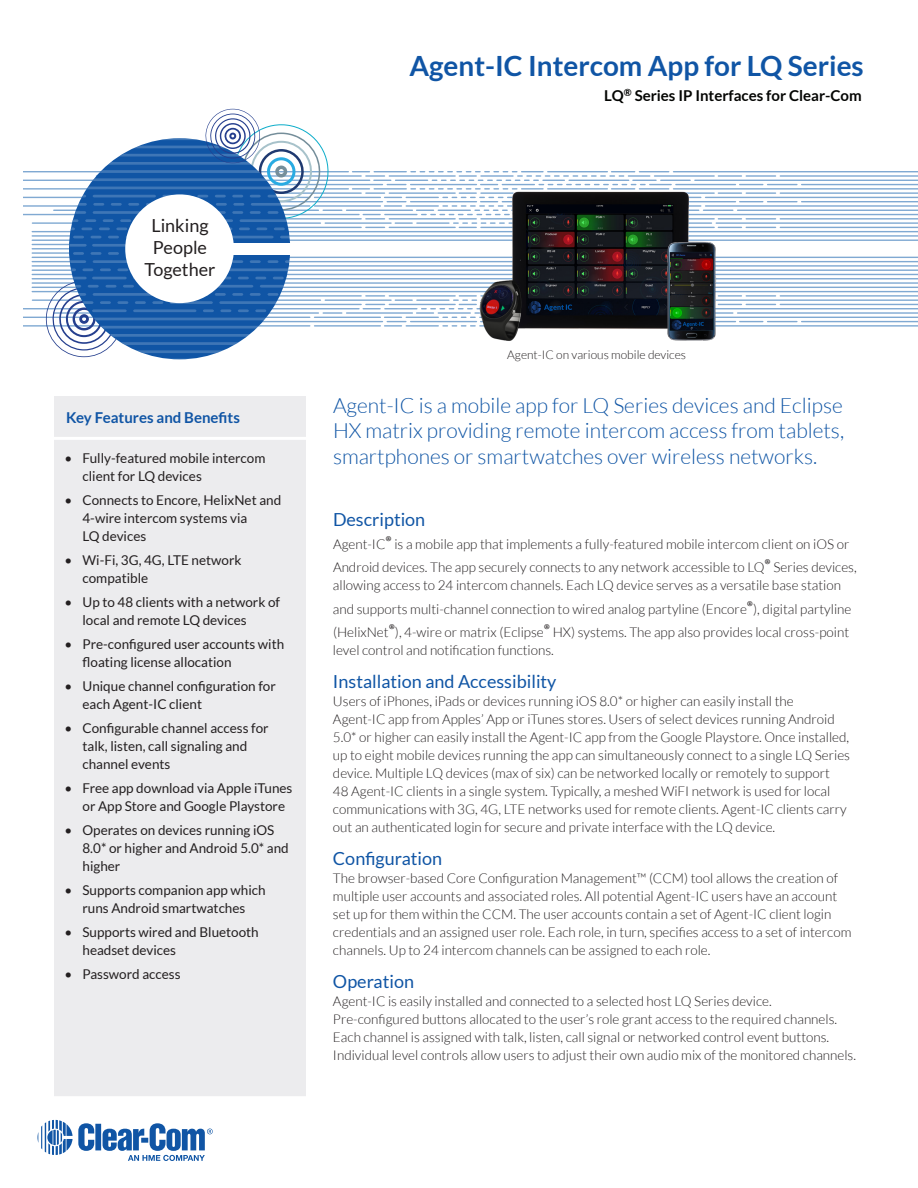
<style>
.page{position:relative;width:918px;height:1188px;background:#fff}
.page>*{position:absolute;margin:0;border:0;box-sizing:border-box;transform-origin:0 0}
.t1{font:700 27.9px "Lato";color:#1055a5}
.t2{font:300 21px/25.5px "Lato";color:#1055a5;text-align:justify}
.t3{font:18px "Lato";color:#1055a5}
.t4{font:18px/21.6px "Lato";color:#231f20;text-align:center}
.t5{font:700 15px "Lato";color:#040503}
.t6{font:700 15px "Lato";color:#1055a5}
.t7{font:300 13.5px/18px "Lato";color:#231f20}
.t8{font:13.5px/18px "Lato";color:#231f20}
.t9{font:300 12px "Lato";color:#231f20}
.s1{font-family:"Minion Pro";font-weight:400;font-size:19.5px}
</style>
<div class="page">
<svg style="left:37px;top:1120px;width:176px;height:41px"></svg>
<svg style="left:23px;top:109px;width:895px;height:251px"></svg>
<div style="left:54px;top:396px;width:252px;height:700px;background:#ececee"></div>
<hr style="left:54px;top:437px;width:252px;height:3px;background:#fff">
<img style="left:509px;top:189px;width:183px;height:142px">
<img style="left:665px;top:241px;width:53px;height:101px">
<img style="left:479px;top:280px;width:44px;height:62px">
<h1 class="t1" style="left:409px;top:50px;width:456px">Agent-IC Intercom App for LQ Series</h1>
<p class="t5" style="left:604px;top:87px;width:259px">LQ<sup>®</sup> Series IP Interfaces for Clear-Com</p>
<p class="t4" style="left:145px;top:215px;width:72px">Linking<br>People<br>Together</p>
<p class="t6" style="left:66px;top:409px;width:176px">Key Features and Benefits</p>
<p class="t8" style="left:82px;top:449px;width:185px;text-indent:-18px">• Fully-featured mobile intercom client for LQ devices</p>
<p class="t8" style="left:82px;top:491px;width:200px;text-indent:-18px">• Connects to Encore, HelixNet and<br>4-wire intercom systems via<br>LQ devices</p>
<p class="t8" style="left:82px;top:551px;width:161px;text-indent:-18px">• Wi-Fi, 3G, 4G, LTE network compatible</p>
<p class="t8" style="left:82px;top:593px;width:199px;text-indent:-18px">• Up to 48 clients with a network of local and remote LQ devices</p>
<p class="t8" style="left:82px;top:635px;width:203px;text-indent:-18px">• Pre-configured user accounts with floating license allocation</p>
<p class="t8" style="left:82px;top:677px;width:195px;text-indent:-18px">• Unique channel configuration for each Agent-IC client</p>
<p class="t8" style="left:82px;top:719px;width:188px;text-indent:-18px">• Configurable channel access for talk, listen, call signaling and channel events</p>
<p class="t8" style="left:82px;top:779px;width:211px;text-indent:-18px">• Free app download via Apple iTunes or App Store and Google Playstore</p>
<p class="t8" style="left:82px;top:821px;width:208px;text-indent:-18px">• Operates on devices running iOS<br>8.0* or higher and Android 5.0* and higher</p>
<p class="t8" style="left:64px;top:881px;width:203px;text-align:center">• Supports companion app which runs Android smartwatches</p>
<p class="t8" style="left:82px;top:923px;width:178px;text-indent:-18px">• Supports wired and Bluetooth headset devices</p>
<p class="t8" style="left:64px;top:965px;width:118px">• Password access</p>
<p class="t9" style="left:507px;top:348px;width:180px">Agent-IC on various mobile devices</p>
<p class="t2" style="left:333px;top:393px;width:513px">Agent-IC is a mobile app for LQ Series devices and Eclipse HX matrix providing remote intercom access from tablets, smartphones or smartwatches over wireless networks.</p>
<p class="t3" style="left:333px;top:509px;width:94px">Description</p>
<p class="t7" style="left:333px;top:533px;width:525px;line-height:23.4px">Agent-IC<span class="s1">®</span> is a mobile app that implements a fully-featured mobile intercom client on iOS or<br>Android devices. The app securely connects to any network accessible to LQ<span class="s1">®</span> Series devices,</p>
<p class="t7" style="left:333px;top:574px;width:520px;line-height:23.4px">allowing access to 24 intercom channels. Each LQ device serves as a versatile base station and supports multi-channel connection to wired analog partyline (Encore<span class="s1">®</span>), digital partyline (HelixNet<span class="s1">®</span>), 4-wire or matrix (Eclipse<span class="s1">®</span> HX) systems. The app also provides local cross-point</p>
<p class="t7" style="left:333px;top:641px;width:222px">level control and notification functions.</p>
<p class="t3" style="left:333px;top:672px;width:225px">Installation and Accessibility</p>
<p class="t7" style="left:333px;top:692px;width:519px">Users of iPhones, iPads or devices running iOS 8.0* or higher can easily install the<br>Agent-IC app from Apples’ App or iTunes stores. Users of select devices running Android 5.0* or higher can easily install the Agent-IC app from the Google Playstore. Once installed, up to eight mobile devices running the app can simultaneously connect to a single LQ Series device. Multiple LQ devices (max of six) can be networked locally or remotely to support<br>48 Agent-IC clients in a single system. Typically, a meshed WiFI network is used for local communications with 3G, 4G, LTE networks used for remote clients. Agent-IC clients carry out an authenticated login for secure and private interface with the LQ device.</p>
<p class="t3" style="left:333px;top:849px;width:111px">Configuration</p>
<p class="t7" style="left:333px;top:869px;width:520px">The browser-based Core Configuration Management™ (CCM) tool allows the creation of multiple user accounts and associated roles. All potential Agent-IC users have an account set up for them within the CCM. The user accounts contain a set of Agent-IC client login credentials and an assigned user role. Each role, in turn, specifies access to a set of intercom channels. Up to 24 intercom channels can be assigned to each role.</p>
<p class="t3" style="left:333px;top:972px;width:83px">Operation</p>
<p class="t7" style="left:333px;top:992px;width:525px">Agent-IC is easily installed and connected to a selected host LQ Series device.<br>Pre-configured buttons allocated to the user’s role grant access to the required channels.<br>Each channel is assigned with talk, listen, call signal or networked control event buttons.<br>Individual level controls allow users to adjust their own audio mix of the monitored channels.</p>
</div>
